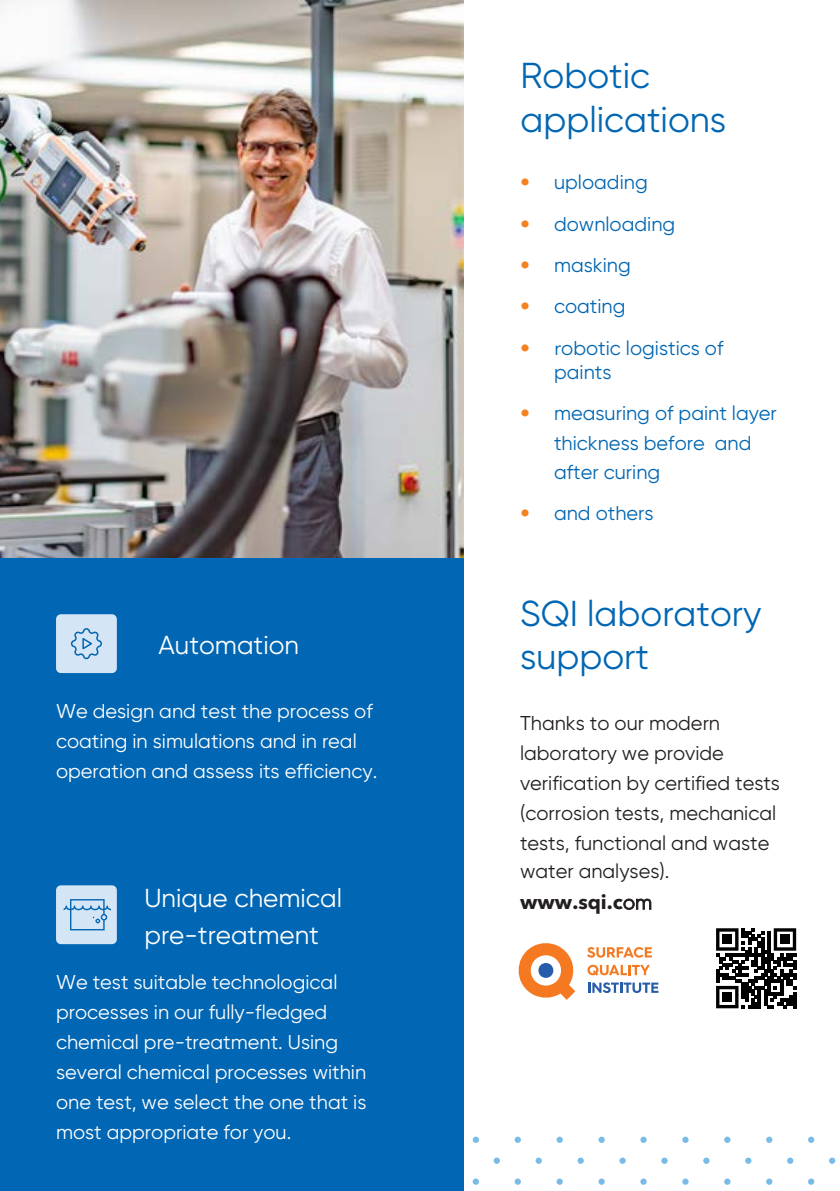
<style>
.page{position:relative;width:840px;height:1191px;background:#fff}
.page>*{position:absolute;margin:0;border:0;box-sizing:border-box;transform-origin:0 0}
.t1{font:36px/44px "Gilroy";color:#0166b3}
.t2{font:26px/36px "Gilroy";color:#fff}
.t3{font:20px/30px "Gilroy";color:#fff}
.t4{font:20px/29.6px "Gilroy";color:#231f20}
.t5{font:20px/29.4px "Gilroy";color:#0166b3}
.t6{font:700 20px "Avenir Next LT Pro";color:#231f20}
.s1{font-family:"Avenir Next LT Pro";color:#f58220}
.s2{font-family:"Avenir Next LT Pro"}
.s3{font-family:"Gilroy";font-weight:400}
</style>
<div class="page">
<img style="left:0;top:0;width:463px;height:558px">
<div style="left:0;top:558px;width:463px;height:633px;background:#0166b3"></div>
<svg style="left:518px;top:943px;width:57px;height:56px"></svg>
<svg style="left:587px;top:947px;width:64px;height:10px"></svg>
<svg style="left:587px;top:964px;width:62px;height:11px"></svg>
<svg style="left:588px;top:982px;width:70px;height:11px"></svg>
<svg style="left:716px;top:928px;width:79px;height:80px"></svg>
<div style="left:722px;top:934px;width:9px;height:10px;background:#000"></div>
<div style="left:779px;top:934px;width:10px;height:10px;background:#000"></div>
<div style="left:722px;top:992px;width:9px;height:10px;background:#000"></div>
<svg style="left:472px;top:1178px;width:6px;height:6px"></svg>
<div style="left:472px;top:1136px;width:6px;height:7px;background:#79bbe7;border-radius:50%"></div>
<svg style="left:493px;top:1157px;width:6px;height:6px"></svg>
<svg style="left:514px;top:1178px;width:6px;height:6px"></svg>
<div style="left:514px;top:1136px;width:6px;height:7px;background:#79bbe7;border-radius:50%"></div>
<svg style="left:535px;top:1157px;width:6px;height:6px"></svg>
<svg style="left:556px;top:1178px;width:6px;height:6px"></svg>
<div style="left:556px;top:1136px;width:6px;height:7px;background:#79bbe7;border-radius:50%"></div>
<svg style="left:577px;top:1157px;width:6px;height:6px"></svg>
<svg style="left:598px;top:1178px;width:6px;height:6px"></svg>
<div style="left:598px;top:1136px;width:6px;height:7px;background:#79bbe7;border-radius:50%"></div>
<svg style="left:619px;top:1157px;width:6px;height:6px"></svg>
<svg style="left:640px;top:1178px;width:6px;height:6px"></svg>
<div style="left:640px;top:1136px;width:6px;height:7px;background:#79bbe7;border-radius:50%"></div>
<svg style="left:661px;top:1157px;width:6px;height:6px"></svg>
<svg style="left:682px;top:1178px;width:6px;height:6px"></svg>
<div style="left:682px;top:1136px;width:6px;height:7px;background:#79bbe7;border-radius:50%"></div>
<svg style="left:702px;top:1157px;width:7px;height:6px"></svg>
<svg style="left:723px;top:1178px;width:7px;height:6px"></svg>
<svg style="left:723px;top:1136px;width:7px;height:7px"></svg>
<svg style="left:744px;top:1157px;width:7px;height:6px"></svg>
<svg style="left:765px;top:1178px;width:7px;height:6px"></svg>
<svg style="left:765px;top:1136px;width:7px;height:7px"></svg>
<svg style="left:787px;top:1157px;width:5px;height:6px"></svg>
<svg style="left:808px;top:1178px;width:5px;height:6px"></svg>
<svg style="left:807px;top:1136px;width:6px;height:7px"></svg>
<svg style="left:829px;top:1157px;width:5px;height:6px"></svg>
<svg style="left:56px;top:885px;width:61px;height:59px;background:#bfd8ee"></svg>
<svg style="left:56px;top:614px;width:61px;height:59px;background:#c5dcf0"></svg>
<h2 class="t2" style="left:158px;top:627px;width:142px">Automation</h2>
<p class="t3" style="left:56px;top:695px;width:322px">We design and test the process of coating in simulations and in real operation and assess its efficiency.</p>
<h2 class="t2" style="left:144px;top:880px;width:199px">Unique chemical pre-treatment</h2>
<p class="t3" style="left:56px;top:966px;width:312px">We test suitable technological processes in our fully-fledged chemical pre-treatment. Using several chemical processes within one test, we select the one that is most appropriate for you.</p>
<h1 class="t1" style="left:520px;top:53px;width:207px">Robotic applications</h1>
<p class="t5" style="left:519px;top:167px;width:129px"><span class="s1">•</span> uploading</p>
<p class="t5" style="left:519px;top:209px;width:157px"><span class="s1">•</span> downloading</p>
<p class="t5" style="left:519px;top:250px;width:112px"><span class="s1">•</span> masking</p>
<p class="t5" style="left:519px;top:291px;width:107px"><span class="s1">•</span> coating</p>
<p class="t5" style="left:553px;top:335px;width:171px;line-height:24px;text-indent:-34px"><span class="s1">•</span> <span class="s2">r</span>obotic logistics of paints</p>
<p class="t5" style="left:553px;top:398px;width:224px;text-indent:-34px"><span class="s1">•</span> measuring of paint layer thickness before and after curing</p>
<p class="t5" style="left:519px;top:498px;width:135px"><span class="s1">•</span> and others</p>
<h1 class="t1" style="left:519px;top:591px;width:243px;line-height:43.2px">SQI laboratory support</h1>
<p class="t4" style="left:519px;top:708px;width:261px">Thanks to our modern laboratory we provide verification by certified tests (corrosion tests, mechanical tests, functional and waste water analyses).</p>
<p class="t6" style="left:519px;top:890px;width:133px">www.sqi.c<span class="s3">om</span></p>
</div>
